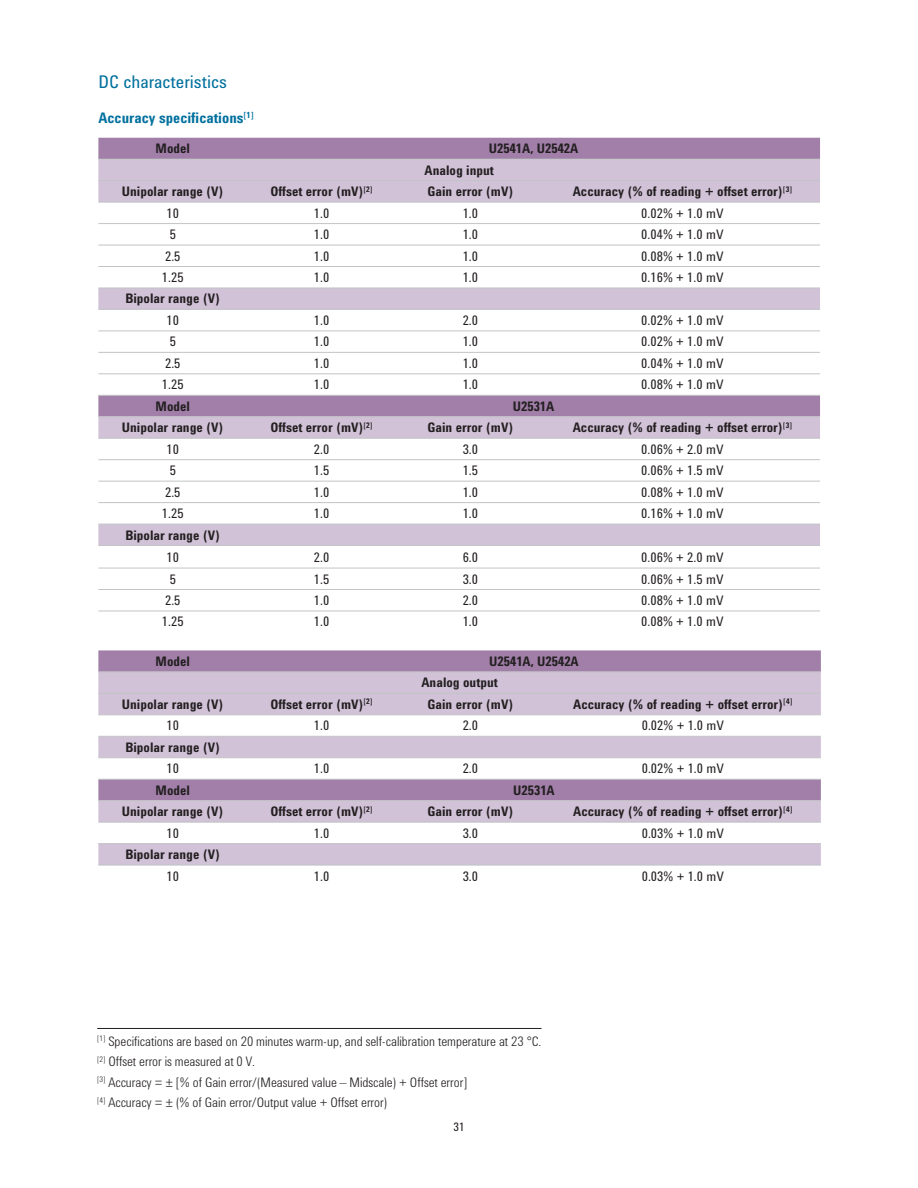
<style>
.page{position:relative;width:918px;height:1188px;background:#fff}
.page>*{position:absolute;margin:0;border:0;box-sizing:border-box;transform-origin:0 0}
.t1{font:18px "Agilent Condensed CFF";color:#00709e}
.t2{font:700 15px "Agilent Condensed CFF";color:#00709e}
.t3{font:700 13.5px/21.5px "Agilent Condensed CFF";color:#231f20}
.t4{font:13.5px "Agilent Condensed CFF";color:#231f20}
.t5{font:300 13.5px/20.4px "Agilent Condensed CFF";color:#231f20}
.t6{font:12px "Agilent Condensed CFF";color:#231f20}
</style>
<div class="page">
<div style="left:98px;top:138px;width:722px;height:21px;background:#a17fa9"></div>
<svg style="left:98px;top:160px;width:722px;height:385px"></svg>
<hr style="left:98px;top:159px;width:722px;height:1px;background:#c2c4c6">
<hr style="left:98px;top:180px;width:722px;height:1px;background:#c2c4c6">
<hr style="left:98px;top:202px;width:722px;height:1px;background:#c2c4c6">
<hr style="left:98px;top:223px;width:722px;height:1px;background:#c2c4c6">
<hr style="left:98px;top:245px;width:722px;height:1px;background:#c2c4c6">
<hr style="left:98px;top:266px;width:722px;height:1px;background:#c2c4c6">
<hr style="left:98px;top:288px;width:722px;height:1px;background:#c2c4c6">
<hr style="left:98px;top:309px;width:722px;height:1px;background:#c2c4c6">
<hr style="left:98px;top:331px;width:722px;height:1px;background:#c2c4c6">
<hr style="left:98px;top:352px;width:722px;height:1px;background:#c2c4c6">
<hr style="left:98px;top:373px;width:722px;height:1px;background:#c2c4c6">
<hr style="left:98px;top:395px;width:722px;height:1px;background:#c2c4c6">
<hr style="left:98px;top:416px;width:722px;height:1px;background:#c2c4c6">
<hr style="left:98px;top:438px;width:722px;height:1px;background:#c2c4c6">
<hr style="left:98px;top:459px;width:722px;height:1px;background:#c2c4c6">
<hr style="left:98px;top:481px;width:722px;height:1px;background:#c2c4c6">
<hr style="left:98px;top:502px;width:722px;height:1px;background:#c2c4c6">
<hr style="left:98px;top:524px;width:722px;height:1px;background:#c2c4c6">
<hr style="left:98px;top:545px;width:722px;height:1px;background:#c2c4c6">
<hr style="left:98px;top:568px;width:722px;height:1px;background:#c2c4c6">
<hr style="left:98px;top:589px;width:722px;height:1px;background:#c2c4c6">
<hr style="left:98px;top:611px;width:722px;height:1px;background:#c2c4c6">
<svg style="left:98px;top:650px;width:723px;height:22px;background:#a483ab"></svg>
<svg style="left:98px;top:673px;width:723px;height:192px;fill:#d1c2d8"></svg>
<hr style="left:98px;top:672px;width:723px;height:1px;background:#c2c4c6">
<hr style="left:98px;top:693px;width:723px;height:1px;background:#c2c4c6">
<hr style="left:98px;top:714px;width:723px;height:1px;background:#c2c4c6">
<hr style="left:98px;top:736px;width:723px;height:1px;background:#c2c4c6">
<hr style="left:98px;top:757px;width:723px;height:1px;background:#c2c4c6">
<hr style="left:98px;top:779px;width:723px;height:1px;background:#c2c4c6">
<hr style="left:98px;top:800px;width:723px;height:1px;background:#c2c4c6">
<hr style="left:98px;top:822px;width:723px;height:1px;background:#c2c4c6">
<hr style="left:98px;top:843px;width:723px;height:1px;background:#c2c4c6">
<hr style="left:98px;top:865px;width:723px;height:1px;background:#c2c4c6">
<hr style="left:97px;top:1028px;width:444px;height:1px;background:#231f20">
<h1 class="t1" style="left:98px;top:75px;width:130px">DC characteristics</h1>
<p class="t2" style="left:98px;top:113px;width:157px">Accuracy specifications<sup>[1]</sup></p>
<p class="t3" style="left:156px;top:139px;width:36px">Model</p>
<p class="t3" style="left:425px;top:139px;width:155px;text-indent:64px">U2541A, U2542A<br>Analog input</p>
<p class="t3" style="left:122px;top:182px;width:103px">Unipolar range (V)</p>
<p class="t3" style="left:270px;top:182px;width:104px">Offset error (mV)<sup>[2]</sup></p>
<p class="t3" style="left:427px;top:182px;width:88px">Gain error (mV)</p>
<p class="t3" style="left:573px;top:182px;width:221px">Accuracy (% of reading + offset error)<sup>[3]</sup></p>
<p class="t4" style="left:167px;top:208px;width:14px">10</p>
<p class="t4" style="left:314px;top:208px;width:17px">1.0</p>
<p class="t4" style="left:463px;top:208px;width:17px">1.0</p>
<p class="t4" style="left:641px;top:208px;width:84px">0.02% + 1.0 mV</p>
<p class="t4" style="left:170px;top:229px;width:8px">5</p>
<p class="t4" style="left:314px;top:229px;width:17px">1.0</p>
<p class="t4" style="left:463px;top:229px;width:17px">1.0</p>
<p class="t4" style="left:641px;top:229px;width:84px">0.04% + 1.0 mV</p>
<p class="t4" style="left:165px;top:251px;width:17px">2.5</p>
<p class="t4" style="left:314px;top:251px;width:17px">1.0</p>
<p class="t4" style="left:463px;top:251px;width:17px">1.0</p>
<p class="t4" style="left:641px;top:251px;width:84px">0.08% + 1.0 mV</p>
<p class="t4" style="left:162px;top:272px;width:23px">1.25</p>
<p class="t4" style="left:314px;top:272px;width:17px">1.0</p>
<p class="t4" style="left:463px;top:272px;width:17px">1.0</p>
<p class="t4" style="left:641px;top:272px;width:84px">0.16% + 1.0 mV</p>
<p class="t3" style="left:125px;top:290px;width:96px">Bipolar range (V)</p>
<p class="t4" style="left:167px;top:315px;width:14px">10</p>
<p class="t4" style="left:314px;top:315px;width:17px">1.0</p>
<p class="t4" style="left:463px;top:315px;width:17px">2.0</p>
<p class="t4" style="left:641px;top:315px;width:84px">0.02% + 1.0 mV</p>
<p class="t4" style="left:170px;top:337px;width:8px">5</p>
<p class="t4" style="left:314px;top:337px;width:17px">1.0</p>
<p class="t4" style="left:463px;top:337px;width:17px">1.0</p>
<p class="t4" style="left:641px;top:337px;width:84px">0.02% + 1.0 mV</p>
<p class="t4" style="left:165px;top:358px;width:17px">2.5</p>
<p class="t4" style="left:314px;top:358px;width:17px">1.0</p>
<p class="t4" style="left:463px;top:358px;width:17px">1.0</p>
<p class="t4" style="left:641px;top:358px;width:84px">0.04% + 1.0 mV</p>
<p class="t4" style="left:162px;top:380px;width:23px">1.25</p>
<p class="t4" style="left:314px;top:380px;width:17px">1.0</p>
<p class="t4" style="left:463px;top:380px;width:17px">1.0</p>
<p class="t4" style="left:641px;top:380px;width:84px">0.08% + 1.0 mV</p>
<p class="t3" style="left:156px;top:397px;width:36px">Model</p>
<p class="t3" style="left:513px;top:397px;width:43px">U2531A</p>
<p class="t3" style="left:122px;top:418px;width:103px">Unipolar range (V)</p>
<p class="t3" style="left:270px;top:418px;width:104px">Offset error (mV)<sup>[2]</sup></p>
<p class="t3" style="left:427px;top:418px;width:88px">Gain error (mV)</p>
<p class="t3" style="left:573px;top:418px;width:221px">Accuracy (% of reading + offset error)<sup>[3]</sup></p>
<p class="t4" style="left:167px;top:444px;width:14px">10</p>
<p class="t4" style="left:314px;top:444px;width:17px">2.0</p>
<p class="t4" style="left:463px;top:444px;width:17px">3.0</p>
<p class="t4" style="left:641px;top:444px;width:84px">0.06% + 2.0 mV</p>
<p class="t4" style="left:170px;top:466px;width:8px">5</p>
<p class="t4" style="left:314px;top:466px;width:17px">1.5</p>
<p class="t4" style="left:463px;top:466px;width:17px">1.5</p>
<p class="t4" style="left:641px;top:466px;width:84px">0.06% + 1.5 mV</p>
<p class="t4" style="left:165px;top:487px;width:17px">2.5</p>
<p class="t4" style="left:314px;top:487px;width:17px">1.0</p>
<p class="t4" style="left:463px;top:487px;width:17px">1.0</p>
<p class="t4" style="left:641px;top:487px;width:84px">0.08% + 1.0 mV</p>
<p class="t4" style="left:162px;top:508px;width:23px">1.25</p>
<p class="t4" style="left:314px;top:508px;width:17px">1.0</p>
<p class="t4" style="left:463px;top:508px;width:17px">1.0</p>
<p class="t4" style="left:641px;top:508px;width:84px">0.16% + 1.0 mV</p>
<p class="t3" style="left:125px;top:526px;width:96px">Bipolar range (V)</p>
<p class="t4" style="left:167px;top:552px;width:14px">10</p>
<p class="t4" style="left:314px;top:552px;width:17px">2.0</p>
<p class="t4" style="left:463px;top:552px;width:17px">6.0</p>
<p class="t4" style="left:641px;top:552px;width:84px">0.06% + 2.0 mV</p>
<p class="t4" style="left:170px;top:574px;width:8px">5</p>
<p class="t4" style="left:314px;top:574px;width:17px">1.5</p>
<p class="t4" style="left:463px;top:574px;width:17px">3.0</p>
<p class="t4" style="left:641px;top:574px;width:84px">0.06% + 1.5 mV</p>
<p class="t4" style="left:165px;top:595px;width:17px">2.5</p>
<p class="t4" style="left:314px;top:595px;width:17px">1.0</p>
<p class="t4" style="left:463px;top:595px;width:17px">2.0</p>
<p class="t4" style="left:641px;top:595px;width:84px">0.08% + 1.0 mV</p>
<p class="t4" style="left:162px;top:617px;width:23px">1.25</p>
<p class="t4" style="left:314px;top:617px;width:17px">1.0</p>
<p class="t4" style="left:463px;top:617px;width:17px">1.0</p>
<p class="t4" style="left:641px;top:617px;width:84px">0.08% + 1.0 mV</p>
<p class="t3" style="left:156px;top:652px;width:36px">Model</p>
<p class="t3" style="left:421px;top:652px;width:159px;text-indent:68px">U2541A, U2542A<br>Analog output</p>
<p class="t3" style="left:122px;top:695px;width:103px">Unipolar range (V)</p>
<p class="t3" style="left:270px;top:695px;width:104px">Offset error (mV)<sup>[2]</sup></p>
<p class="t3" style="left:427px;top:695px;width:88px">Gain error (mV)</p>
<p class="t3" style="left:573px;top:695px;width:221px">Accuracy (% of reading + offset error)<sup>[4]</sup></p>
<p class="t4" style="left:167px;top:721px;width:14px">10</p>
<p class="t4" style="left:314px;top:721px;width:17px">1.0</p>
<p class="t4" style="left:463px;top:721px;width:17px">2.0</p>
<p class="t4" style="left:642px;top:721px;width:84px">0.02% + 1.0 mV</p>
<p class="t3" style="left:125px;top:738px;width:96px">Bipolar range (V)</p>
<p class="t4" style="left:167px;top:764px;width:14px">10</p>
<p class="t4" style="left:314px;top:764px;width:17px">1.0</p>
<p class="t4" style="left:463px;top:764px;width:17px">2.0</p>
<p class="t4" style="left:642px;top:764px;width:84px">0.02% + 1.0 mV</p>
<p class="t3" style="left:156px;top:781px;width:36px">Model</p>
<p class="t3" style="left:513px;top:781px;width:43px">U2531A</p>
<p class="t3" style="left:122px;top:802px;width:103px">Unipolar range (V)</p>
<p class="t3" style="left:270px;top:802px;width:104px">Offset error (mV)<sup>[2]</sup></p>
<p class="t3" style="left:427px;top:802px;width:88px">Gain error (mV)</p>
<p class="t3" style="left:573px;top:802px;width:221px">Accuracy (% of reading + offset error)<sup>[4]</sup></p>
<p class="t4" style="left:167px;top:828px;width:14px">10</p>
<p class="t4" style="left:314px;top:828px;width:17px">1.0</p>
<p class="t4" style="left:463px;top:828px;width:17px">3.0</p>
<p class="t4" style="left:642px;top:828px;width:84px">0.03% + 1.0 mV</p>
<p class="t3" style="left:125px;top:845px;width:96px">Bipolar range (V)</p>
<p class="t4" style="left:167px;top:871px;width:14px">10</p>
<p class="t4" style="left:314px;top:871px;width:17px">1.0</p>
<p class="t4" style="left:463px;top:871px;width:17px">3.0</p>
<p class="t4" style="left:642px;top:871px;width:84px">0.03% + 1.0 mV</p>
<p class="t5" style="left:97px;top:1033px;width:446px"><sup>[1]</sup> Specifications are based on 20 minutes warm-up, and self-calibration temperature at 23 °C. <sup>[2]</sup> Offset error is measured at 0 V.<br><sup>[3]</sup> Accuracy = ± [% of Gain error/(Measured value – Midscale) + Offset error]<br><sup>[4]</sup> Accuracy = ± (% of Gain error/Output value + Offset error)</p>
<p class="t6" style="left:453px;top:1122px;width:13px">31</p>
</div>
